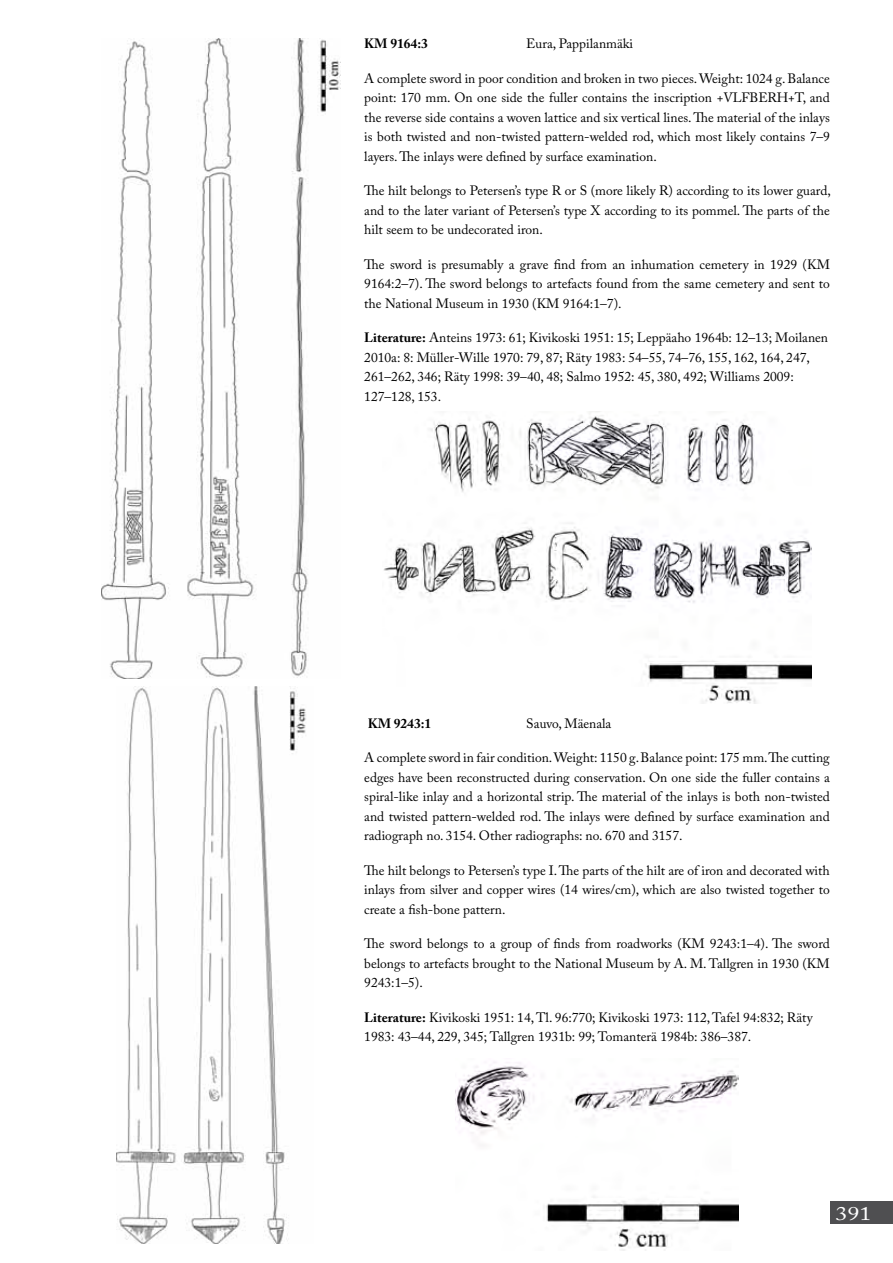
<style>
.page{position:relative;width:893px;height:1263px;background:#fff}
.page>*{position:absolute;margin:0;border:0;box-sizing:border-box;transform-origin:0 0}
.t1{font:19.2px "Adobe Caslon Pro";color:#fff;scale:1.25 1}
.t2{font:13.5px/19.5px "Adobe Caslon Pro";color:#000;text-align:justify}
.t3{font:700 13.5px "Adobe Caslon Pro";color:#000}
.s1{font-weight:700}
</style>
<div class="page">
<div style="left:830px;top:1202px;width:63px;height:22px;background:#4f4f51"></div>
<img style="left:102px;top:38px;width:239px;height:641px">
<img style="left:383px;top:411px;width:429px;height:293px">
<img style="left:117px;top:686px;width:189px;height:557px">
<img style="left:455px;top:1062px;width:284px;height:188px">
<p class="t3" style="left:364px;top:36px;width:65px">KM 9164:3</p>
<p class="t2" style="left:526px;top:34px;width:108px">Eura, Pappilanmäki</p>
<p class="t2" style="left:364px;top:68px;width:467px">A complete sword in poor condition and broken in two pieces. Weight: 1024 g. Balance point: 170 mm. On one side the fuller contains the inscription +VLFBERH+T, and the reverse side contains a woven lattice and six vertical lines. The material of the inlays is both twisted and non-twisted pattern-welded rod, which most likely contains 7–9 layers. The inlays were defined by surface examination.</p>
<p class="t2" style="left:364px;top:181px;width:468px">The hilt belongs to Petersen’s type R or S (more likely R) according to its lower guard, and to the later variant of Petersen’s type X according to its pommel. The parts of the hilt seem to be undecorated iron.</p>
<p class="t2" style="left:364px;top:254px;width:467px">The sword is presumably a grave find from an inhumation cemetery in 1929 (KM 9164:2–7). The sword belongs to artefacts found from the same cemetery and sent to the National Museum in 1930 (KM 9164:1–7).</p>
<p class="t2" style="left:364px;top:328px;width:465px;text-align:left"><span class="s1">Literature:</span> Anteins 1973: 61; Kivikoski 1951: 15; Leppäaho 1964b: 12–13; Moilanen 2010a: 8: Müller-Wille 1970: 79, 87; Räty 1983: 54–55, 74–76, 155, 162, 164, 247, 261–262, 346; Räty 1998: 39–40, 48; Salmo 1952: 45, 380, 492; Williams 2009:<br>127–128, 153.</p>
<p class="t3" style="left:368px;top:715px;width:65px">KM 9243:1</p>
<p class="t2" style="left:526px;top:713px;width:87px">Sauvo, Mäenala</p>
<p class="t2" style="left:364px;top:748px;width:467px">A complete sword in fair condition. Weight: 1150 g. Balance point: 175 mm. The cutting edges have been reconstructed during conservation. On one side the fuller contains a spiral-like inlay and a horizontal strip. The material of the inlays is both non-twisted and twisted pattern-welded rod. The inlays were defined by surface examination and radiograph no. 3154. Other radiographs: no. 670 and 3157.</p>
<p class="t2" style="left:364px;top:860px;width:467px">The hilt belongs to Petersen’s type I. The parts of the hilt are of iron and decorated with inlays from silver and copper wires (14 wires/cm), which are also twisted together to create a fish-bone pattern.</p>
<p class="t2" style="left:364px;top:934px;width:467px">The sword belongs to a group of finds from roadworks (KM 9243:1–4). The sword belongs to artefacts brought to the National Museum by A. M. Tallgren in 1930 (KM 9243:1–5).</p>
<p class="t2" style="left:364px;top:1007px;width:450px"><span class="s1">Literature:</span> Kivikoski 1951: 14, Tl. 96:770; Kivikoski 1973: 112, Tafel 94:832; Räty<br>1983: 43–44, 229, 345; Tallgren 1931b: 99; Tomanterä 1984b: 386–387.</p>
<h1 class="t1" style="left:835px;top:1202px;width:30px">391</h1>
</div>
